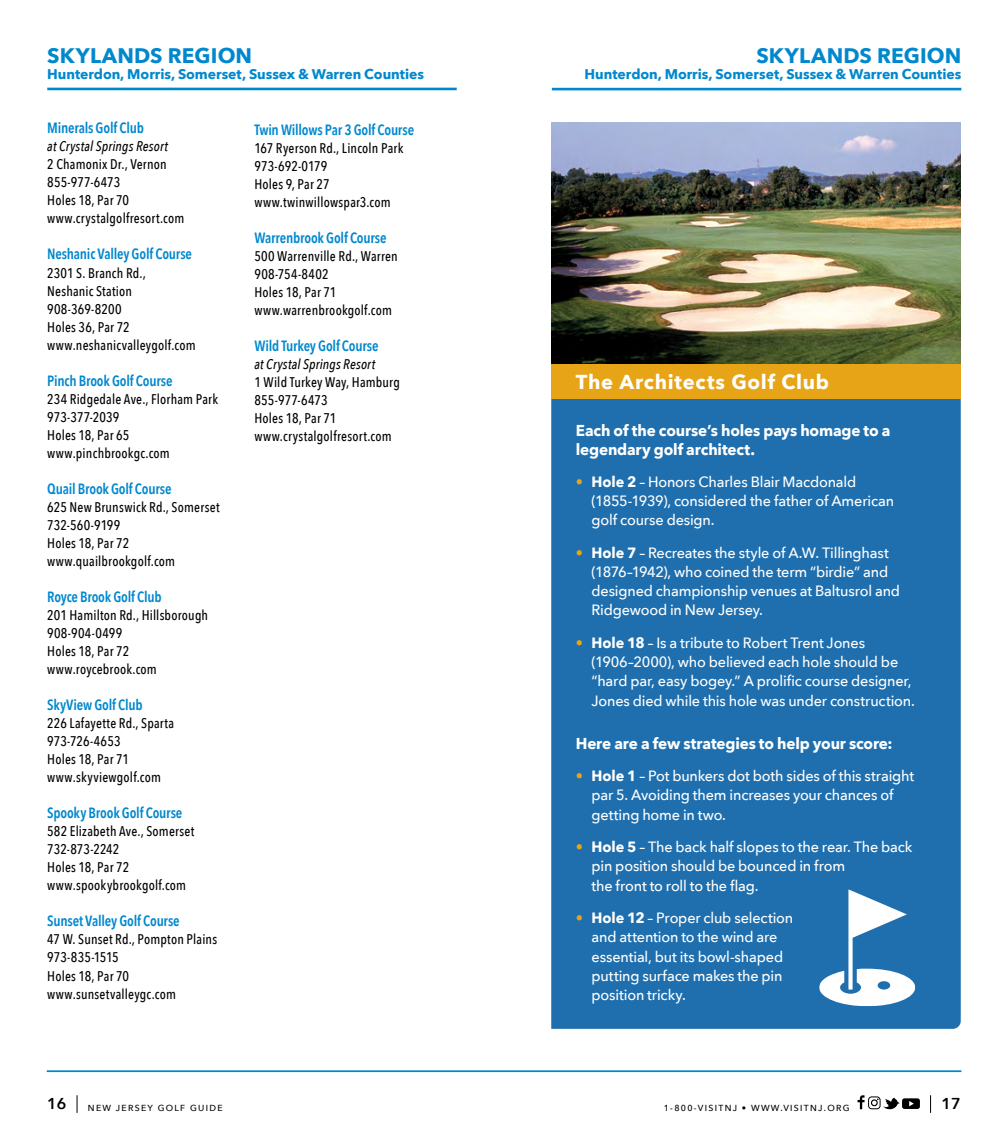
<style>
.page{position:relative;width:1008px;height:1134px;background:#fff}
.page>*{position:absolute;margin:0;border:0;box-sizing:border-box;transform-origin:0 0}
.t1{font:700 21px "Avenir Next";letter-spacing:.005em;color:#0088ce}
.t2{font:700 20.12px "Avenir Next";letter-spacing:.035em;color:#fff}
.t3{font:700 15.75px/19.2px "Avenir Next";letter-spacing:-.01em;color:#fff}
.t4{font:600 15.75px "Avenir Next";color:#000}
.t5{font:500 14.88px/19.2px "Avenir Next";letter-spacing:-.01em;color:#fff}
.t6{font:600 14.88px "Avenir Next Condensed";letter-spacing:-.015em;color:#0088ce}
.t7{font:500 14px/18px "Avenir Next Condensed";letter-spacing:.015em;color:#000}
.t8{font:700 14px "Avenir Next";letter-spacing:-.005em;color:#0088ce}
.t9{font:italic 500 14px "Avenir Next Condensed";letter-spacing:.015em;color:#000}
.t10{font:500 8.75px "Avenir Next";letter-spacing:.15em;color:#000}
.s1{font-weight:700;color:#e7a417}
.s2{font-weight:700}
</style>
<div class="page">
<svg style="left:930px;top:1095px;width:1px;height:18px"></svg>
<svg style="left:77px;top:1095px;width:1px;height:18px"></svg>
<div style="left:868px;top:1096px;width:13px;height:13px;border:1px solid #000;border-radius:3px"></div>
<div style="left:871px;top:1099px;width:7px;height:7px;border:1px solid #000;border-radius:50%"></div>
<svg style="left:858px;top:1095px;width:7px;height:14px"></svg>
<svg style="left:877px;top:1098px;width:23px;height:12px"></svg>
<div style="left:902px;top:1098px;width:18px;height:11px;background:#000;border-radius:2px"></div>
<svg style="left:909px;top:1101px;width:5px;height:5px"></svg>
<img style="left:551px;top:122px;width:410px;height:242px">
<hr style="left:47px;top:88px;width:410px;height:2px;background:#0088ce">
<hr style="left:552px;top:88px;width:409px;height:2px;background:#0088ce">
<hr style="left:47px;top:1070px;width:914px;height:2px;background:#0088ce">
<div style="left:551px;top:398px;width:410px;height:631px;background:#1f6faf"></div>
<div style="left:551px;top:364px;width:410px;height:34px;background:#e7a417"></div>
<svg style="left:819px;top:889px;width:96px;height:117px"></svg>
<h1 class="t1" style="left:47px;top:37px;width:206px">SKYLANDS REGION</h1>
<p class="t8" style="left:47px;top:62px;width:378px">Hunterdon, Morris, Somerset, Sussex &amp; Warren Counties</p>
<p class="t6" style="left:47px;top:115px;width:98px">Minerals Golf Club</p>
<p class="t9" style="left:47px;top:138px;width:122px">at Crystal Springs Resort</p>
<p class="t7" style="left:47px;top:155px;width:139px">2 Chamonix Dr., Vernon<br>855-977-6473<br>Holes 18, Par 70 www.crystalgolfresort.com</p>
<p class="t6" style="left:47px;top:241px;width:146px">Neshanic Valley Golf Course</p>
<p class="t7" style="left:47px;top:264px;width:150px">2301 S. Branch Rd.,<br>Neshanic Station<br>908-369-8200<br>Holes 36, Par 72 www.neshanicvalleygolf.com</p>
<p class="t6" style="left:47px;top:368px;width:127px">Pinch Brook Golf Course</p>
<p class="t7" style="left:47px;top:390px;width:172px">234 Ridgedale Ave., Florham Park<br>973-377-2039<br>Holes 18, Par 65 www.pinchbrookgc.com</p>
<p class="t6" style="left:47px;top:476px;width:126px">Quail Brook Golf Course</p>
<p class="t7" style="left:47px;top:498px;width:174px">625 New Brunswick Rd., Somerset<br>732-560-9199<br>Holes 18, Par 72 www.quailbrookgolf.com</p>
<p class="t6" style="left:47px;top:584px;width:116px">Royce Brook Golf Club</p>
<p class="t7" style="left:47px;top:606px;width:162px">201 Hamilton Rd., Hillsborough<br>908-904-0499<br>Holes 18, Par 72 www.roycebrook.com</p>
<p class="t6" style="left:47px;top:692px;width:97px">SkyView Golf Club</p>
<p class="t7" style="left:47px;top:714px;width:128px">226 Lafayette Rd., Sparta<br>973-726-4653<br>Holes 18, Par 71 www.skyviewgolf.com</p>
<p class="t6" style="left:47px;top:800px;width:137px">Spooky Brook Golf Course</p>
<p class="t7" style="left:47px;top:822px;width:149px">582 Elizabeth Ave., Somerset<br>732-873-2242<br>Holes 18, Par 72 www.spookybrookgolf.com</p>
<p class="t6" style="left:47px;top:908px;width:134px">Sunset Valley Golf Course</p>
<p class="t7" style="left:47px;top:930px;width:171px">47 W. Sunset Rd., Pompton Plains<br>973-835-1515<br>Holes 18, Par 70 www.sunsetvalleygc.com</p>
<p class="t6" style="left:255px;top:117px;width:161px">Twin Willows Par 3 Golf Course</p>
<p class="t7" style="left:255px;top:139px;width:150px">167 Ryerson Rd., Lincoln Park<br>973-692-0179<br>Holes 9, Par 27 www.twinwillowspar3.com</p>
<p class="t6" style="left:255px;top:225px;width:134px">Warrenbrook Golf Course</p>
<p class="t7" style="left:255px;top:247px;width:145px">500 Warrenville Rd., Warren<br>908-754-8402<br>Holes 18, Par 71 www.warrenbrookgolf.com</p>
<p class="t6" style="left:255px;top:333px;width:126px">Wild Turkey Golf Course</p>
<p class="t9" style="left:255px;top:356px;width:122px">at Crystal Springs Resort</p>
<p class="t7" style="left:255px;top:373px;width:147px">1 Wild Turkey Way, Hamburg<br>855-977-6473<br>Holes 18, Par 71 www.crystalgolfresort.com</p>
<h1 class="t1" style="left:756px;top:37px;width:206px">SKYLANDS REGION</h1>
<p class="t8" style="left:585px;top:62px;width:378px">Hunterdon, Morris, Somerset, Sussex &amp; Warren Counties</p>
<h2 class="t2" style="left:576px;top:365px;width:255px">The Architects Golf Club</h2>
<p class="t3" style="left:576px;top:421px;width:316px">Each of the course’s holes pays homage to a legendary golf architect.</p>
<p class="t5" style="left:592px;top:471px;width:304px;text-indent:-16px"><span class="s1">•</span> <span class="s2">Hole 2</span> – Honors Charles Blair Macdonald (1855-1939), considered the father of American golf course design.</p>
<p class="t5" style="left:592px;top:542px;width:310px;text-indent:-16px"><span class="s1">•</span> <span class="s2">Hole 7</span> – Recreates the style of A.W. Tillinghast (1876–1942), who coined the term “birdie” and designed championship venues at Baltusrol and Ridgewood in New Jersey.</p>
<p class="t5" style="left:592px;top:633px;width:325px;text-indent:-16px"><span class="s1">•</span> <span class="s2">Hole 18</span> – Is a tribute to Robert Trent Jones (1906–2000), who believed each hole should be “hard par, easy bogey.” A prolific course designer, Jones died while this hole was under construction.</p>
<p class="t3" style="left:576px;top:733px;width:318px">Here are a few strategies to help your score:</p>
<p class="t5" style="left:592px;top:766px;width:324px;text-indent:-16px"><span class="s1">•</span> <span class="s2">Hole 1</span> – Pot bunkers dot both sides of this straight par 5. Avoiding them increases your chances of getting home in two.</p>
<p class="t5" style="left:592px;top:837px;width:322px;text-indent:-16px"><span class="s1">•</span> <span class="s2">Hole 5</span> – The back half slopes to the rear. The back pin position should be bounced in from<br>the front to roll to the flag.</p>
<p class="t5" style="left:592px;top:908px;width:203px;text-indent:-16px"><span class="s1">•</span> <span class="s2">Hole 12</span> – Proper club selection and attention to the wind are essential, but its bowl-shaped putting surface makes the pin position tricky.</p>
<p class="t4" style="left:47px;top:1090px;width:21px">16</p>
<p class="t10" style="left:88px;top:1101px;width:136px">NEW JERSEY GOLF GUIDE</p>
<p class="t10" style="left:664px;top:1100px;width:187px">1-800-VISITNJ • WWW.VISITNJ.ORG</p>
<p class="t4" style="left:942px;top:1090px;width:21px">17</p>
</div>
